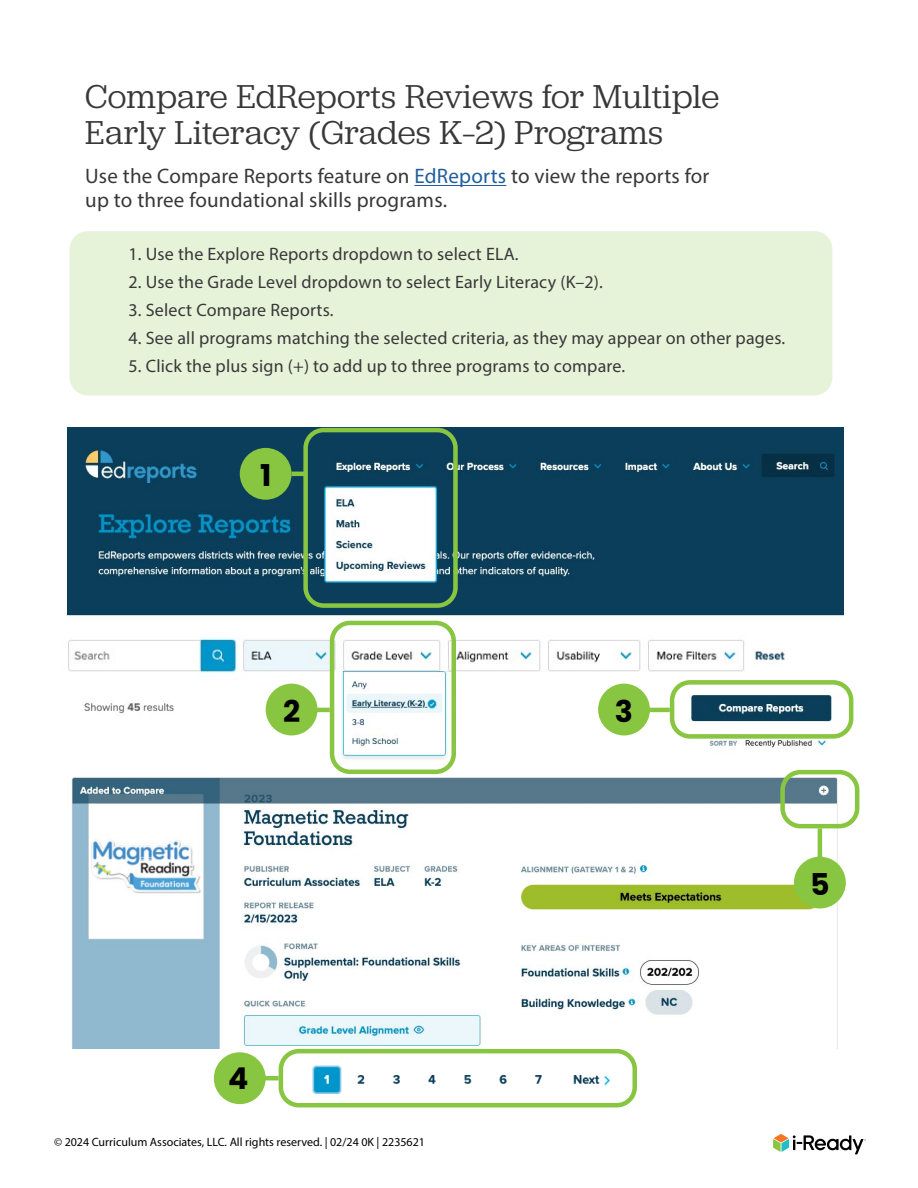
<style>
.page{position:relative;width:918px;height:1188px;background:#fff}
.page>*{position:absolute;margin:0;border:0;box-sizing:border-box;transform-origin:0 0}
.t1{font:34.5px/36px "Jubilat";letter-spacing:.005em;color:#383839}
.t2{font:700 30px "Poppins";color:#000}
.t3{font:21px/24px "Myriad Pro";letter-spacing:.01em;color:#383839}
.t4{font:18px "Myriad Pro";letter-spacing:.01em;color:#383839}
.t5{font:12px "Myriad Pro";color:#000}
.s1{color:#215e9e}
</style>
<div class="page">
<svg style="left:773px;top:1134px;width:93px;height:20px"></svg>
<div style="left:70px;top:231px;width:762px;height:164px;background:#e7f3d9;border-radius:18px"></div>
<img style="left:68px;top:428px;width:775px;height:193px">
<img style="left:266px;top:1054px;width:366px;height:54px">
<hr style="left:414px;top:185px;width:92px;height:1px;background:#215e9e">
<img style="left:71px;top:691px;width:772px;height:357px">
<img style="left:68px;top:635px;width:717px;height:50px">
<div style="left:260px;top:679px;width:199px;height:94px;background:#fff"></div>
<img style="left:338px;top:671px;width:113px;height:95px">
<div style="left:303px;top:428px;width:155px;height:180px;border:4px solid #88c540;border-radius:18px"></div>
<div style="left:240px;top:448px;width:52px;height:52px;background:#88c540;border-radius:50%"></div>
<div style="left:266px;top:684px;width:52px;height:51px;background:#88c540;border-radius:50%"></div>
<div style="left:598px;top:684px;width:52px;height:51px;background:#88c540;border-radius:50%"></div>
<div style="left:214px;top:1052px;width:52px;height:52px;background:#88c540;border-radius:50%"></div>
<div style="left:794px;top:857px;width:52px;height:51px;background:#88c540;border-radius:50%"></div>
<div style="left:330px;top:621px;width:126px;height:153px;border:4px solid #88c540;border-radius:18px"></div>
<div style="left:670px;top:680px;width:183px;height:59px;border:4px solid #88c540;border-radius:18px"></div>
<div style="left:279px;top:1049px;width:358px;height:58px;border:4px solid #88c540;border-radius:18px"></div>
<div style="left:780px;top:770px;width:79px;height:58px;border:4px solid #88c540;border-radius:18px"></div>
<hr style="left:292px;top:472px;width:13px;height:4px;background:#88c540">
<hr style="left:309px;top:708px;width:21px;height:4px;background:#88c540">
<hr style="left:645px;top:708px;width:25px;height:4px;background:#88c540">
<hr style="left:260px;top:1076px;width:19px;height:4px;background:#88c540">
<hr style="left:818px;top:828px;width:4px;height:35px;background:#88c540">
<h1 class="t1" style="left:85px;top:78px;width:636px">Compare EdReports Reviews for Multiple<br>Early Literacy (Grades K–2) Programs</h1>
<p class="t3" style="left:85px;top:164px;width:626px">Use the Compare Reports feature on <span class="s1">EdReports</span> to view the reports for up to three foundational skills programs.</p>
<p class="t4" style="left:129px;top:243px;width:392px">1. Use the Explore Reports dropdown to select ELA.</p>
<p class="t4" style="left:129px;top:271px;width:476px">2. Use the Grade Level dropdown to select Early Literacy (K–2).</p>
<p class="t4" style="left:129px;top:299px;width:207px">3. Select Compare Reports.</p>
<p class="t4" style="left:129px;top:327px;width:658px">4. See all programs matching the selected criteria, as they may appear on other pages.</p>
<p class="t4" style="left:129px;top:355px;width:498px">5. Click the plus sign (+) to add up to three programs to compare.</p>
<h2 class="t2" style="left:260px;top:458px;width:13px">1</h2>
<h2 class="t2" style="left:283px;top:694px;width:19px">2</h2>
<h2 class="t2" style="left:615px;top:694px;width:20px">3</h2>
<h2 class="t2" style="left:228px;top:1061px;width:22px">4</h2>
<p class="t5" style="left:54px;top:1135px;width:373px">© 2024 Curriculum Associates, LLC. All rights reserved. | 02/24 0K | 2235621</p>
<h2 class="t2" style="left:810px;top:867px;width:21px">5</h2>
</div>
